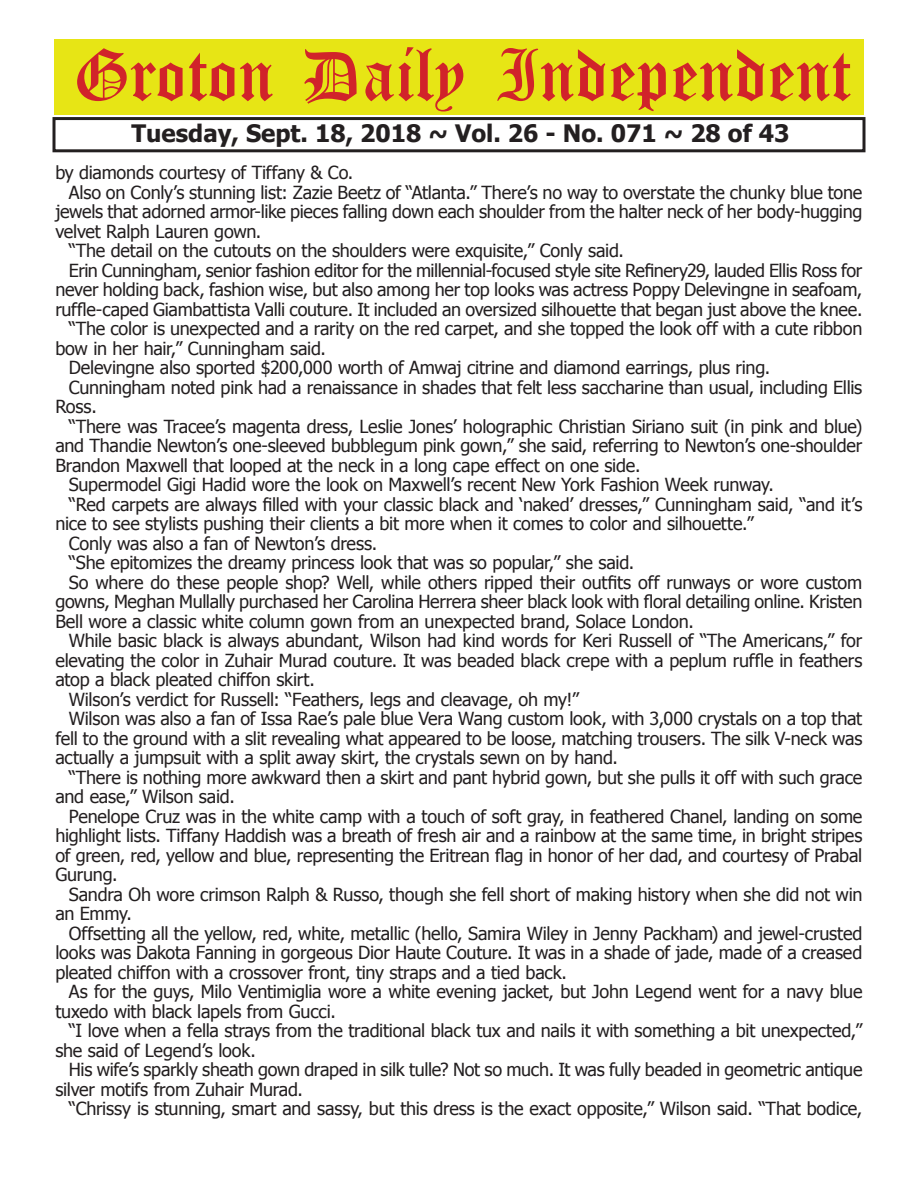
<style>
.page{position:relative;width:918px;height:1188px;background:#fff}
.page>*{position:absolute;margin:0;border:0;box-sizing:border-box;transform-origin:0 0}
.t1{font:54px "Old English Five";color:#d1232a}
.t2{font:700 24px "Tahoma";color:#231f20}
.t3{font:18px "Tahoma";letter-spacing:-.015em;color:#231f20}
</style>
<div class="page">
<div style="left:52px;top:117px;width:814px;height:35px;border:3px solid #231f20"></div>
<div style="left:54px;top:40px;width:810px;height:75px;background:#e7e515"></div>
<h1 class="t1" style="left:73px;top:50px;width:779px">Groton Daily Independent</h1>
<h2 class="t2" style="left:132px;top:116px;width:659px">Tuesday, Sept. 18, 2018 ~ Vol. 26 - No. 071 ~ 28 of 43</h2>
<p class="t3" style="left:55px;top:161px;width:299px">by diamonds courtesy of Tiffany &amp; Co.</p>
<p class="t3" style="left:69px;top:180px;width:795px">Also on Conly’s stunning list: Zazie Beetz of “Atlanta.” There’s no way to overstate the chunky blue tone</p>
<p class="t3" style="left:55px;top:200px;width:809px">jewels that adorned armor-like pieces falling down each shoulder from the halter neck of her body-hugging</p>
<p class="t3" style="left:55px;top:219px;width:208px">velvet Ralph Lauren gown.</p>
<p class="t3" style="left:69px;top:239px;width:557px">“The detail on the cutouts on the shoulders were exquisite,” Conly said.</p>
<p class="t3" style="left:69px;top:258px;width:795px">Erin Cunningham, senior fashion editor for the millennial-focused style site Refinery29, lauded Ellis Ross for</p>
<p class="t3" style="left:55px;top:278px;width:809px">never holding back, fashion wise, but also among her top looks was actress Poppy Delevingne in seafoam,</p>
<p class="t3" style="left:55px;top:297px;width:809px">ruffle-caped Giambattista Valli couture. It included an oversized silhouette that began just above the knee.</p>
<p class="t3" style="left:69px;top:317px;width:795px">“The color is unexpected and a rarity on the red carpet, and she topped the look off with a cute ribbon</p>
<p class="t3" style="left:55px;top:336px;width:272px">bow in her hair,” Cunningham said.</p>
<p class="t3" style="left:69px;top:356px;width:703px">Delevingne also sported $200,000 worth of Amwaj citrine and diamond earrings, plus ring.</p>
<p class="t3" style="left:69px;top:375px;width:795px">Cunningham noted pink had a renaissance in shades that felt less saccharine than usual, including Ellis</p>
<p class="t3" style="left:55px;top:395px;width:43px">Ross.</p>
<p class="t3" style="left:69px;top:414px;width:795px">“There was Tracee’s magenta dress, Leslie Jones’ holographic Christian Siriano suit (in pink and blue)</p>
<p class="t3" style="left:55px;top:434px;width:808px">and Thandie Newton’s one-sleeved bubblegum pink gown,” she said, referring to Newton’s one-shoulder</p>
<p class="t3" style="left:55px;top:453px;width:587px">Brandon Maxwell that looped at the neck in a long cape effect on one side.</p>
<p class="t3" style="left:69px;top:473px;width:707px">Supermodel Gigi Hadid wore the look on Maxwell’s recent New York Fashion Week runway.</p>
<p class="t3" style="left:69px;top:492px;width:795px">“Red carpets are always filled with your classic black and ‘naked’ dresses,” Cunningham said, “and it’s</p>
<p class="t3" style="left:55px;top:512px;width:700px">nice to see stylists pushing their clients a bit more when it comes to color and silhouette.”</p>
<p class="t3" style="left:69px;top:531px;width:310px">Conly was also a fan of Newton’s dress.</p>
<p class="t3" style="left:69px;top:551px;width:567px">“She epitomizes the dreamy princess look that was so popular,” she said.</p>
<p class="t3" style="left:69px;top:570px;width:795px">So where do these people shop? Well, while others ripped their outfits off runways or wore custom</p>
<p class="t3" style="left:55px;top:590px;width:809px">gowns, Meghan Mullally purchased her Carolina Herrera sheer black look with floral detailing online. Kristen</p>
<p class="t3" style="left:55px;top:609px;width:640px">Bell wore a classic white column gown from an unexpected brand, Solace London.</p>
<p class="t3" style="left:69px;top:629px;width:795px">While basic black is always abundant, Wilson had kind words for Keri Russell of “The Americans,” for</p>
<p class="t3" style="left:55px;top:648px;width:809px">elevating the color in Zuhair Murad couture. It was beaded black crepe with a peplum ruffle in feathers</p>
<p class="t3" style="left:55px;top:668px;width:261px">atop a black pleated chiffon skirt.</p>
<p class="t3" style="left:69px;top:687px;width:512px">Wilson’s verdict for Russell: “Feathers, legs and cleavage, oh my!”</p>
<p class="t3" style="left:69px;top:707px;width:795px">Wilson was also a fan of Issa Rae’s pale blue Vera Wang custom look, with 3,000 crystals on a top that</p>
<p class="t3" style="left:55px;top:726px;width:809px">fell to the ground with a slit revealing what appeared to be loose, matching trousers. The silk V-neck was</p>
<p class="t3" style="left:55px;top:746px;width:564px">actually a jumpsuit with a split away skirt, the crystals sewn on by hand.</p>
<p class="t3" style="left:69px;top:765px;width:795px">“There is nothing more awkward then a skirt and pant hybrid gown, but she pulls it off with such grace</p>
<p class="t3" style="left:55px;top:784px;width:181px">and ease,” Wilson said.</p>
<p class="t3" style="left:69px;top:804px;width:795px">Penelope Cruz was in the white camp with a touch of soft gray, in feathered Chanel, landing on some</p>
<p class="t3" style="left:55px;top:823px;width:809px">highlight lists. Tiffany Haddish was a breath of fresh air and a rainbow at the same time, in bright stripes</p>
<p class="t3" style="left:55px;top:843px;width:808px">of green, red, yellow and blue, representing the Eritrean flag in honor of her dad, and courtesy of Prabal</p>
<p class="t3" style="left:55px;top:862px;width:64px">Gurung.</p>
<p class="t3" style="left:69px;top:882px;width:795px">Sandra Oh wore crimson Ralph &amp; Russo, though she fell short of making history when she did not win</p>
<p class="t3" style="left:55px;top:901px;width:78px">an Emmy.</p>
<p class="t3" style="left:69px;top:921px;width:795px">Offsetting all the yellow, red, white, metallic (hello, Samira Wiley in Jenny Packham) and jewel-crusted</p>
<p class="t3" style="left:55px;top:940px;width:809px">looks was Dakota Fanning in gorgeous Dior Haute Couture. It was in a shade of jade, made of a creased</p>
<p class="t3" style="left:55px;top:960px;width:513px">pleated chiffon with a crossover front, tiny straps and a tied back.</p>
<p class="t3" style="left:69px;top:979px;width:795px">As for the guys, Milo Ventimiglia wore a white evening jacket, but John Legend went for a navy blue</p>
<p class="t3" style="left:55px;top:999px;width:282px">tuxedo with black lapels from Gucci.</p>
<p class="t3" style="left:69px;top:1018px;width:795px">“I love when a fella strays from the traditional black tux and nails it with something a bit unexpected,”</p>
<p class="t3" style="left:55px;top:1038px;width:202px">she said of Legend’s look.</p>
<p class="t3" style="left:69px;top:1057px;width:795px">His wife’s sparkly sheath gown draped in silk tulle? Not so much. It was fully beaded in geometric antique</p>
<p class="t3" style="left:55px;top:1077px;width:249px">silver motifs from Zuhair Murad.</p>
<p class="t3" style="left:69px;top:1096px;width:795px">“Chrissy is stunning, smart and sassy, but this dress is the exact opposite,” Wilson said. “That bodice,</p>
</div>
